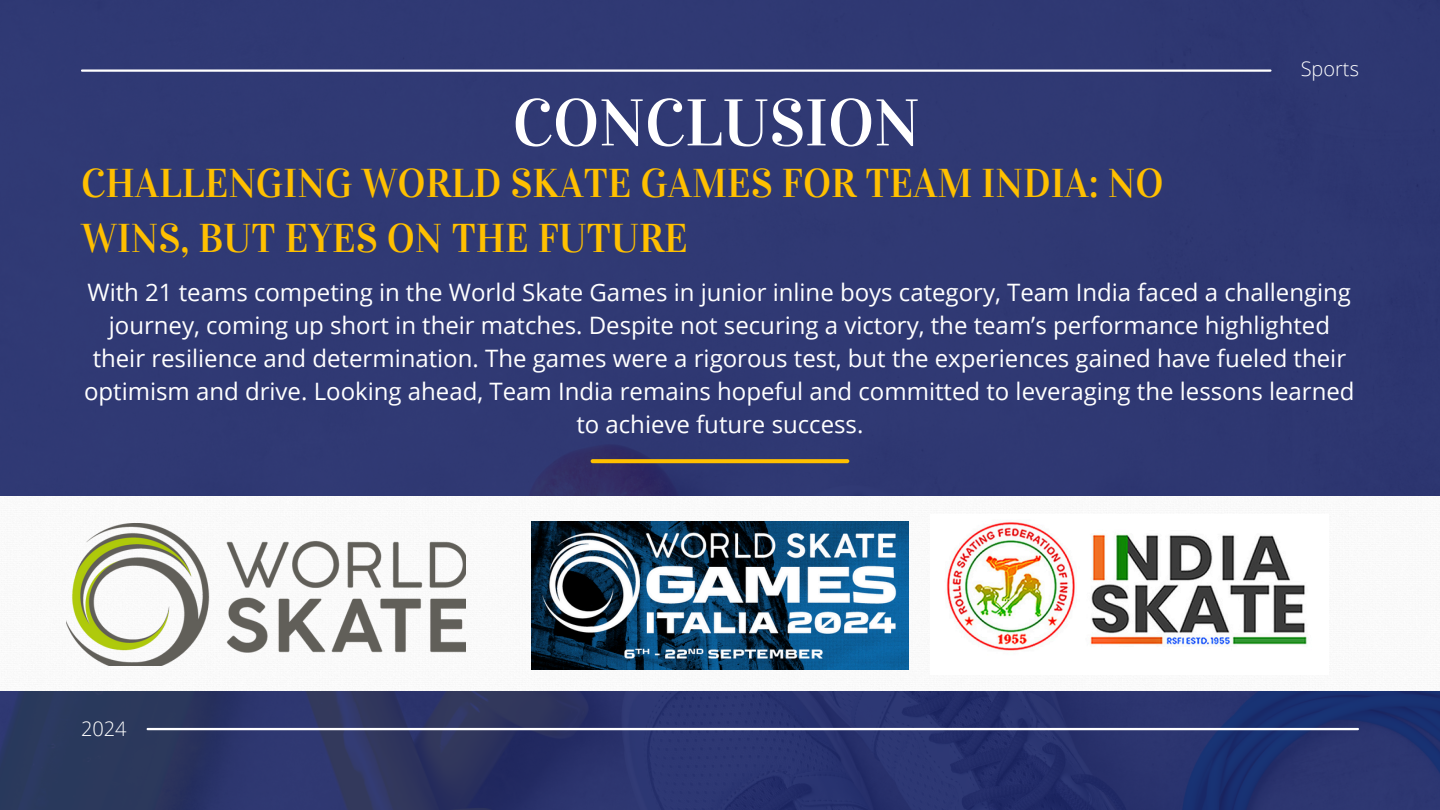
<style>
.page{position:relative;width:1440px;height:810px;background:#fff}
.page>*{position:absolute;margin:0;border:0;box-sizing:border-box;transform-origin:0 0}
.t1{font:66.1px "Vidaloka";color:#fff}
.t2{font:40.1px/55.5px "Vidaloka";color:#ffc000}
.t3{font:24px/33px "Open Sans";color:#fff;text-align:center}
.t4{font:300 20px "Open Sans";color:#fff}
</style>
<div class="page">
<img style="left:0;top:0;width:1440px;height:810px">
<svg style="left:591px;top:459px;width:258px;height:4px"></svg>
<hr style="left:81px;top:69px;width:1190px;height:3px;background:#fff">
<hr style="left:147px;top:728px;width:1212px;height:2px;background:#fff">
<img style="left:0;top:496px;width:1440px;height:195px">
<img style="left:930px;top:514px;width:398px;height:161px">
<img style="left:66px;top:523px;width:399px;height:143px">
<img style="left:531px;top:522px;width:377px;height:147px">
<h3 class="t4" style="left:1301px;top:55px;width:60px">Sports</h3>
<p class="t1" style="left:513px;top:83px;width:409px">CONCLUSION</p>
<p class="t2" style="left:81px;top:156px;width:1084px">CHALLENGING WORLD SKATE GAMES FOR TEAM INDIA: NO<br>WINS, BUT EYES ON THE FUTURE</p>
<p class="t3" style="left:84px;top:275px;width:1272px">With 21 teams competing in the World Skate Games in junior inline boys category, Team India faced a challenging journey, coming up short in their matches. Despite not securing a victory, the team’s performance highlighted their resilience and determination. The games were a rigorous test, but the experiences gained have fueled their optimism and drive. Looking ahead, Team India remains hopeful and committed to leveraging the lessons learned to achieve future success.</p>
<p class="t4" style="left:81px;top:715px;width:47px">2024</p>
</div>
